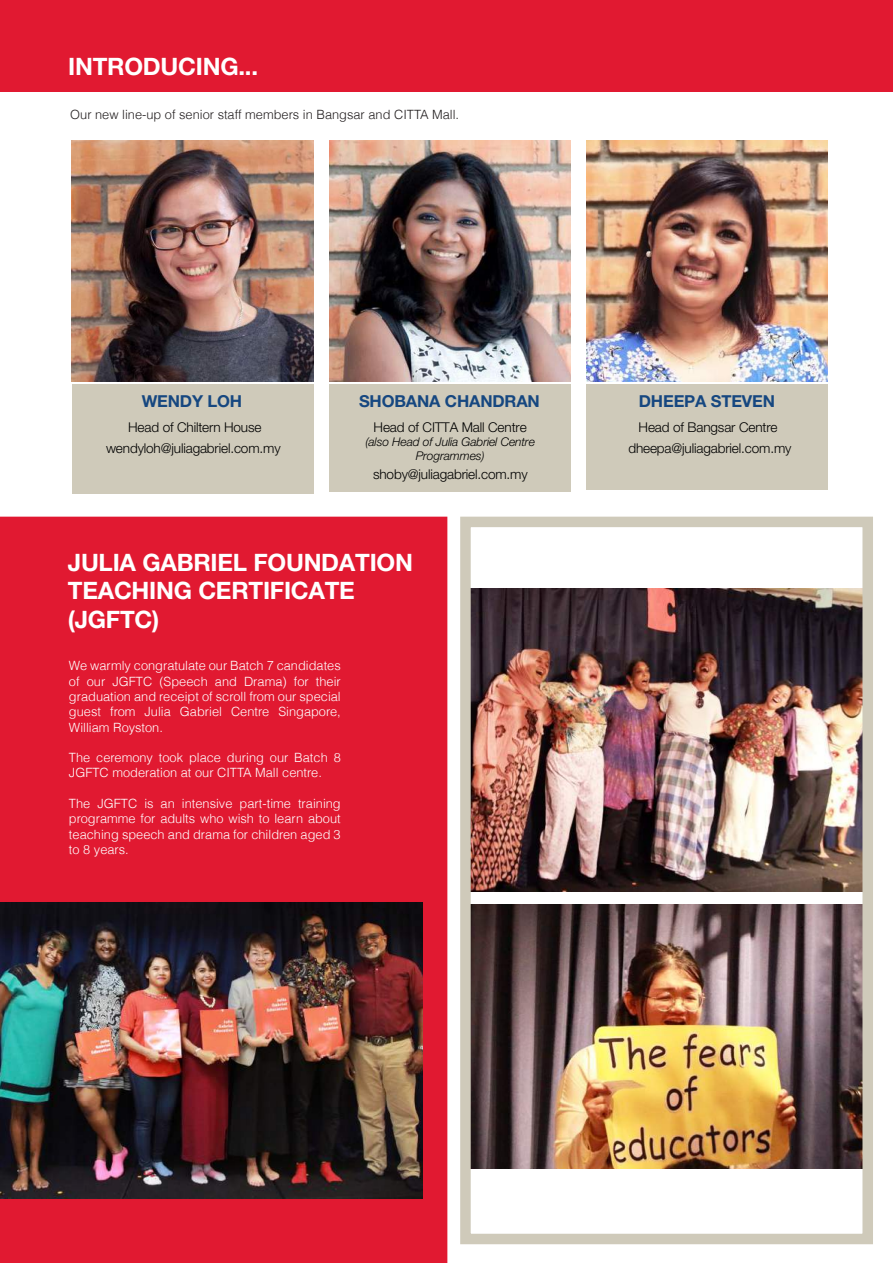
<style>
.page{position:relative;width:893px;height:1263px;background:#fff}
.page>*{position:absolute;margin:0;border:0;box-sizing:border-box;transform-origin:0 0}
.t1{font:700 24px/28.8px "Helvetica Neue LT Pro";letter-spacing:-.01em;color:#fff}
.t2{font:700 16.5px "Helvetica Neue LT Pro";letter-spacing:-.01em;color:#164780}
.t3{font:300 13.5px/21px "Helvetica Neue LT Pro";letter-spacing:-.01em;color:#000;text-align:center}
.t4{font:300 12.75px/15.3px "Helvetica";color:#fff;text-align:justify}
.t5{font:300 12.75px "Helvetica";color:#231f20}
.t6{font:italic 300 12px/14.4px "Helvetica Neue LT Pro";letter-spacing:-.01em;color:#000;text-align:center}
</style>
<div class="page">
<div style="left:0;top:0;width:893px;height:91px;background:#e11931"></div>
<div style="left:0;top:517px;width:447px;height:746px;background:#e11931"></div>
<div style="left:72px;top:385px;width:241px;height:109px;background:#cfcaba"></div>
<div style="left:329px;top:385px;width:241px;height:107px;background:#cfcaba"></div>
<div style="left:587px;top:385px;width:241px;height:105px;background:#cfcaba"></div>
<img style="left:72px;top:141px;width:241px;height:241px">
<img style="left:329px;top:141px;width:241px;height:241px">
<img style="left:587px;top:141px;width:241px;height:241px">
<img style="left:0;top:903px;width:423px;height:295px">
<img style="left:471px;top:588px;width:391px;height:304px">
<img style="left:471px;top:904px;width:391px;height:264px">
<div style="left:460px;top:517px;width:413px;height:727px;border:10px solid #cfcaba"></div>
<h1 class="t1" style="left:68px;top:52px;width:191px">INTRODUCING...</h1>
<p class="t5" style="left:70px;top:104px;width:390px">Our new line-up of senior staff members in Bangsar and CITTA Mall.</p>
<p class="t2" style="left:142px;top:391px;width:102px">WENDY LOH</p>
<p class="t2" style="left:359px;top:391px;width:182px">SHOBANA CHANDRAN</p>
<p class="t2" style="left:639px;top:391px;width:138px">DHEEPA STEVEN</p>
<p class="t3" style="left:106px;top:416px;width:176px">Head of Chiltern House wendyloh@juliagabriel.com.my</p>
<p class="t3" style="left:374px;top:416px;width:155px">Head of CITTA Mall Centre</p>
<p class="t3" style="left:639px;top:416px;width:140px">Head of Bangsar Centre</p>
<p class="t6" style="left:365px;top:434px;width:171px">(also Head of Julia Gabriel Centre<br>Programmes)</p>
<p class="t3" style="left:373px;top:463px;width:156px">shoby@juliagabriel.com.my</p>
<p class="t3" style="left:628px;top:437px;width:165px">dheepa@juliagabriel.com.my</p>
<h1 class="t1" style="left:68px;top:547px;width:347px">JULIA GABRIEL FOUNDATION<br>TEACHING CERTIFICATE (JGFTC)</h1>
<p class="t4" style="left:69px;top:657px;width:273px">We warmly congratulate our Batch 7 candidates of our JGFTC (Speech and Drama) for their graduation and receipt of scroll from our special guest from Julia Gabriel Centre Singapore, William Royston.</p>
<p class="t4" style="left:69px;top:749px;width:273px">The ceremony took place during our Batch 8<br>JGFTC moderation at our CITTA Mall centre.</p>
<p class="t4" style="left:69px;top:795px;width:273px">The JGFTC is an intensive part-time training programme for adults who wish to learn about teaching speech and drama for children aged 3 to 8 years.</p>
</div>
